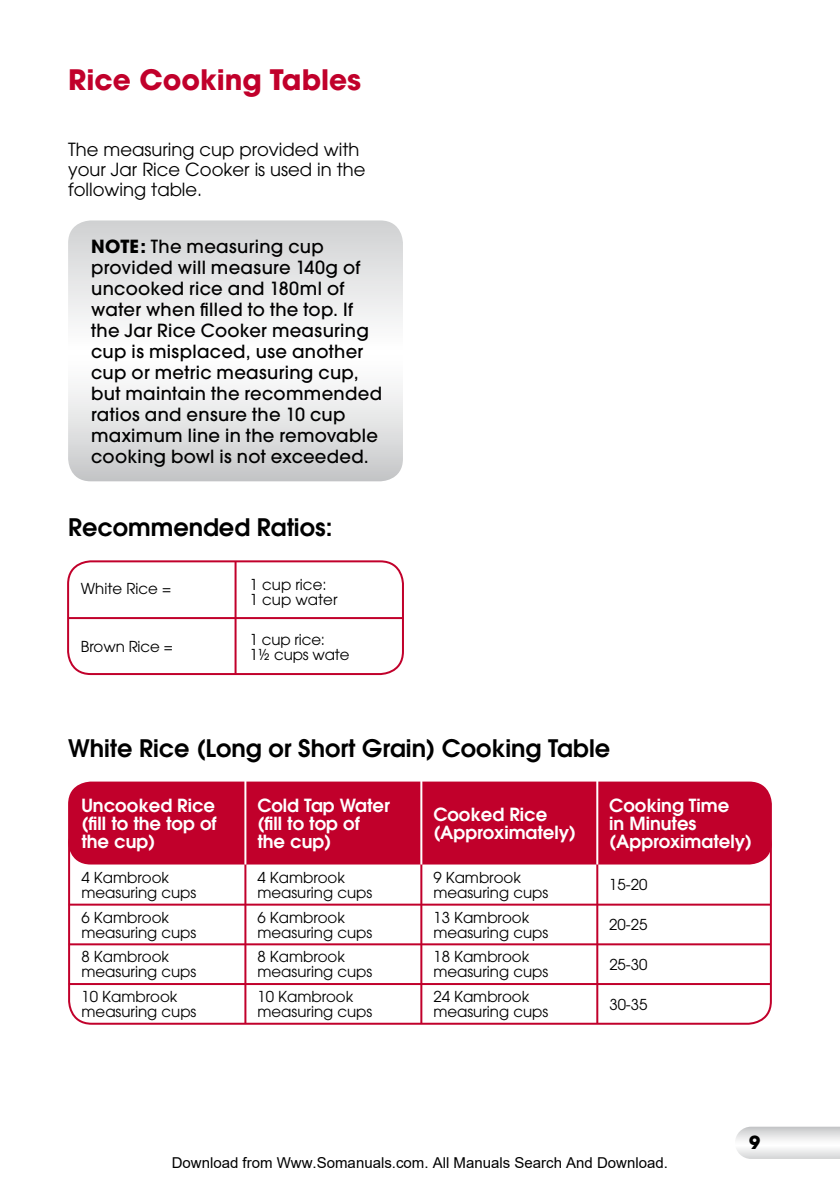
<style>
.page{position:relative;width:840px;height:1191px;background:#fff}
.page>*{position:absolute;margin:0;border:0;box-sizing:border-box;transform-origin:0 0}
.t1{font:700 28px "Avant Garde";color:#c1002b}
.t2{font:600 24px "Avant Garde";color:#000}
.t3{font:500 18px/21px "Avant Garde";letter-spacing:.015em;color:#000}
.t4{font:600 18px/18px "Avant Garde";color:#fff}
.t5{font:18px/20px "Avant Garde";color:#000}
.t6{font:700 18px "Avant Garde";color:#000}
.t7{font:15px/15px "Avant Garde";color:#000}
.t8{font:15px "Arial";color:#000}
.s1{font-weight:700}
</style>
<div class="page">
<svg style="left:736px;top:1126px;width:103px;height:32px"></svg>
<svg style="left:68px;top:220px;width:335px;height:261px"></svg>
<div style="left:67px;top:560px;width:337px;height:115px;border:2px solid #c1002b;border-radius:23px"></div>
<hr style="left:68px;top:617px;width:335px;height:2px;background:#c1002b">
<hr style="left:234px;top:561px;width:2px;height:113px;background:#c1002b">
<div style="left:68px;top:781px;width:703px;height:83px;background:#c1002b;border-radius:23px"></div>
<div style="left:68px;top:821px;width:703px;height:203px;border:2px solid #c1002b;border-radius:23px"></div>
<hr style="left:244px;top:864px;width:2px;height:159px;background:#c1002b">
<hr style="left:420px;top:864px;width:2px;height:159px;background:#c1002b">
<hr style="left:596px;top:864px;width:2px;height:159px;background:#c1002b">
<hr style="left:69px;top:903px;width:701px;height:2px;background:#c1002b">
<hr style="left:69px;top:943px;width:701px;height:2px;background:#c1002b">
<hr style="left:69px;top:983px;width:701px;height:2px;background:#c1002b">
<hr style="left:244px;top:780px;width:2px;height:84px;background:#fff">
<hr style="left:420px;top:780px;width:2px;height:84px;background:#fff">
<hr style="left:596px;top:780px;width:2px;height:84px;background:#fff">
<h1 class="t1" style="left:68px;top:62px;width:294px">Rice Cooking Tables</h1>
<p class="t5" style="left:68px;top:139px;width:299px">The measuring cup provided with your Jar Rice Cooker is used in the following table.</p>
<p class="t3" style="left:91px;top:236px;width:292px"><span class="s1">NOTE:</span> The measuring cup provided will measure 140g of uncooked rice and 180ml of water when filled to the top. If the Jar Rice Cooker measuring cup is misplaced, use another cup or metric measuring cup, but maintain the recommended ratios and ensure the 10 cup maximum line in the removable cooking bowl is not exceeded.</p>
<h2 class="t2" style="left:68px;top:511px;width:265px">Recommended Ratios:</h2>
<p class="t7" style="left:81px;top:581px;width:92px">White Rice =</p>
<p class="t7" style="left:81px;top:639px;width:93px">Brown Rice =</p>
<p class="t7" style="left:249px;top:576px;width:89px">1 cup rice:<br>1 cup water</p>
<p class="t7" style="left:249px;top:632px;width:101px">1 cup rice:<br>1½ cups wate</p>
<h2 class="t2" style="left:68px;top:732px;width:543px">White Rice (Long or Short Grain) Cooking Table</h2>
<p class="t4" style="left:81px;top:796px;width:136px;text-align:justify">Uncooked Rice (fill to the top of the cup)</p>
<p class="t4" style="left:257px;top:796px;width:134px">Cold Tap Water (fill to top of the cup)</p>
<p class="t4" style="left:433px;top:805px;width:144px">Cooked Rice (Approximately)</p>
<p class="t4" style="left:609px;top:796px;width:144px">Cooking Time<br>in Minutes (Approximately)</p>
<p class="t7" style="left:81px;top:870px;width:116px">4 Kambrook measuring cups</p>
<p class="t7" style="left:257px;top:870px;width:116px">4 Kambrook measuring cups</p>
<p class="t7" style="left:433px;top:870px;width:116px">9 Kambrook measuring cups</p>
<p class="t7" style="left:609px;top:877px;width:40px">15-20</p>
<p class="t7" style="left:81px;top:909px;width:116px">6 Kambrook measuring cups</p>
<p class="t7" style="left:257px;top:909px;width:116px">6 Kambrook measuring cups</p>
<p class="t7" style="left:433px;top:909px;width:116px">13 Kambrook measuring cups</p>
<p class="t7" style="left:609px;top:917px;width:40px">20-25</p>
<p class="t7" style="left:81px;top:949px;width:116px">8 Kambrook measuring cups</p>
<p class="t7" style="left:257px;top:949px;width:116px">8 Kambrook measuring cups</p>
<p class="t7" style="left:433px;top:949px;width:116px">18 Kambrook measuring cups</p>
<p class="t7" style="left:609px;top:956px;width:40px">25-30</p>
<p class="t7" style="left:81px;top:989px;width:116px">10 Kambrook measuring cups</p>
<p class="t7" style="left:257px;top:989px;width:116px">10 Kambrook measuring cups</p>
<p class="t7" style="left:433px;top:989px;width:116px">24 Kambrook measuring cups</p>
<p class="t7" style="left:609px;top:996px;width:40px">30-35</p>
<p class="t8" style="left:172px;top:1154px;width:497px">Download from Www.Somanuals.com. All Manuals Search And Download.</p>
<p class="t6" style="left:748px;top:1131px;width:13px">9</p>
</div>
